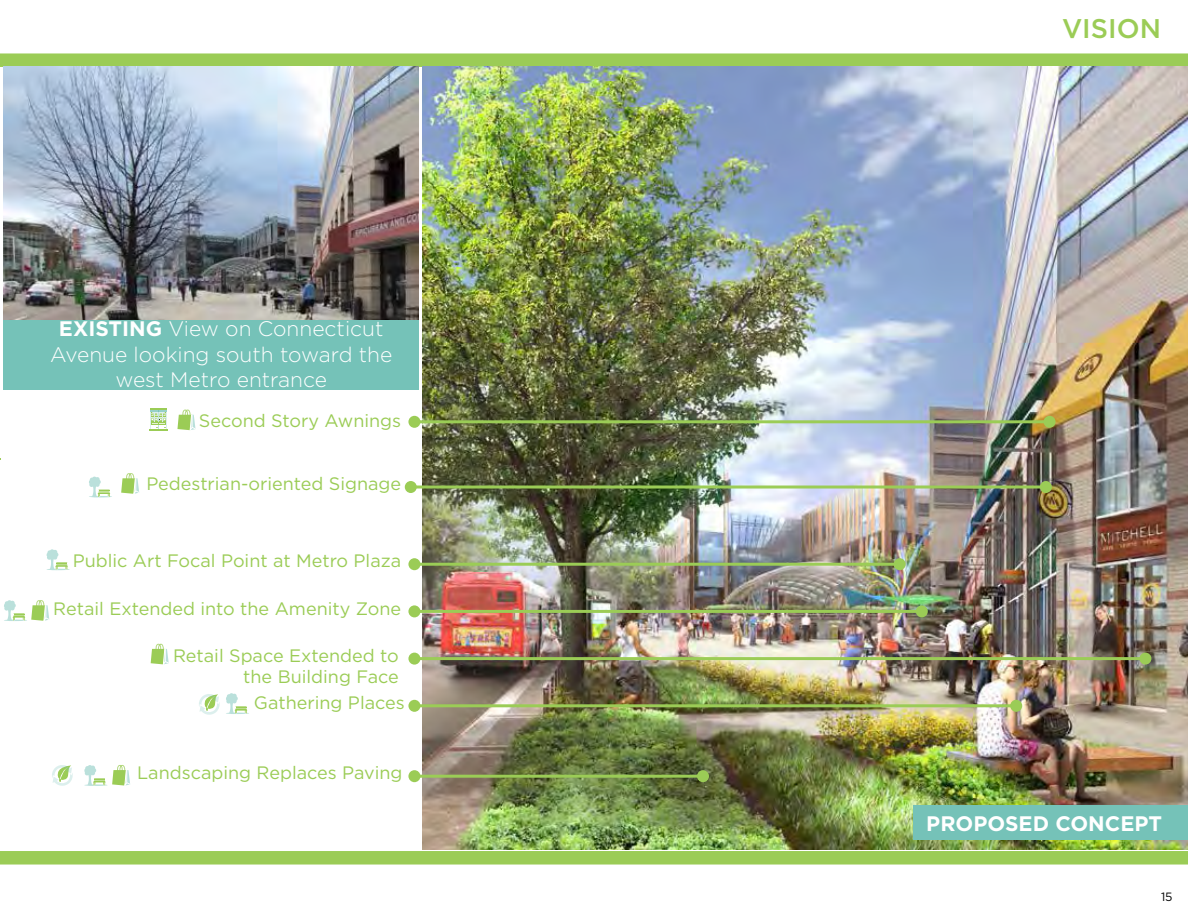
<style>
.page{position:relative;width:1188px;height:918px;background:#fff}
.page>*{position:absolute;margin:0;border:0;box-sizing:border-box;transform-origin:0 0}
.t1{font:500 27px "Gotham";color:#9bcc56}
.t2{font:300 21px/25.2px "Gotham";color:#fff;text-align:center}
.t3{font:700 21px "Gotham";color:#fff}
.t4{font:18px/21.6px "Gotham";color:#9bcc56;text-align:right}
.t5{font:12px "Gotham";color:#000}
.s1{font-weight:700}
</style>
<div class="page">
<div style="left:0;top:851px;width:1188px;height:14px;background:#9bcc56"></div>
<div style="left:0;top:53px;width:1188px;height:14px;background:#9bcc56"></div>
<svg style="left:177px;top:409px;width:19px;height:22px"></svg>
<svg style="left:121px;top:473px;width:18px;height:21px"></svg>
<svg style="left:151px;top:644px;width:18px;height:21px"></svg>
<svg style="left:84px;top:765px;width:46px;height:21px"></svg>
<svg style="left:226px;top:693px;width:23px;height:21px"></svg>
<svg style="left:4px;top:600px;width:46px;height:21px"></svg>
<svg style="left:46px;top:549px;width:24px;height:21px"></svg>
<svg style="left:89px;top:476px;width:23px;height:21px"></svg>
<img style="left:422px;top:67px;width:766px;height:783px">
<img style="left:3px;top:67px;width:415px;height:253px">
<div style="left:3px;top:320px;width:415px;height:69px;background:#75c2b8"></div>
<hr style="left:414px;top:420px;width:636px;height:3px;background:#9bcc56">
<div style="left:408px;top:416px;width:12px;height:12px;background:#9bcc56;border-radius:50%"></div>
<div style="left:1044px;top:416px;width:12px;height:12px;background:#9bcc56;border-radius:50%"></div>
<hr style="left:411px;top:486px;width:635px;height:3px;background:#9bcc56">
<div style="left:405px;top:481px;width:12px;height:12px;background:#9bcc56;border-radius:50%"></div>
<div style="left:1040px;top:481px;width:12px;height:12px;background:#9bcc56;border-radius:50%"></div>
<hr style="left:414px;top:563px;width:486px;height:3px;background:#9bcc56">
<div style="left:408px;top:558px;width:12px;height:12px;background:#9bcc56;border-radius:50%"></div>
<div style="left:894px;top:558px;width:12px;height:12px;background:#9bcc56;border-radius:50%"></div>
<hr style="left:414px;top:610px;width:508px;height:3px;background:#9bcc56">
<div style="left:408px;top:605px;width:12px;height:12px;background:#9bcc56;border-radius:50%"></div>
<div style="left:916px;top:605px;width:12px;height:12px;background:#9bcc56;border-radius:50%"></div>
<hr style="left:414px;top:657px;width:731px;height:3px;background:#9bcc56">
<div style="left:408px;top:653px;width:12px;height:12px;background:#9bcc56;border-radius:50%"></div>
<div style="left:1139px;top:653px;width:12px;height:12px;background:#9bcc56;border-radius:50%"></div>
<hr style="left:414px;top:704px;width:602px;height:3px;background:#9bcc56">
<div style="left:408px;top:700px;width:12px;height:12px;background:#9bcc56;border-radius:50%"></div>
<div style="left:1010px;top:700px;width:12px;height:12px;background:#9bcc56;border-radius:50%"></div>
<hr style="left:414px;top:775px;width:289px;height:3px;background:#9bcc56">
<div style="left:408px;top:770px;width:12px;height:12px;background:#9bcc56;border-radius:50%"></div>
<div style="left:697px;top:770px;width:12px;height:12px;background:#9bcc56;border-radius:50%"></div>
<svg style="left:199px;top:694px;width:21px;height:21px"></svg>
<svg style="left:52px;top:765px;width:21px;height:21px"></svg>
<div style="left:913px;top:805px;width:275px;height:35px;background:#75c2b8"></div>
<svg style="left:149px;top:408px;width:19px;height:23px"></svg>
<p class="t2" style="left:50px;top:316px;width:344px"><span class="s1">EXISTING</span> View on Connecticut<br>Avenue looking south toward the west Metro entrance</p>
<p class="t4" style="left:199px;top:409px;width:204px">Second Story Awnings</p>
<p class="t4" style="left:146px;top:473px;width:256px">Pedestrian-oriented Signage</p>
<p class="t4" style="left:73px;top:550px;width:330px">Public Art Focal Point at Metro Plaza</p>
<p class="t4" style="left:53px;top:597px;width:349px">Retail Extended into the Amenity Zone</p>
<p class="t4" style="left:173px;top:644px;width:227px">Retail Space Extended to the Building Face</p>
<p class="t4" style="left:254px;top:692px;width:152px">Gathering Places</p>
<p class="t4" style="left:137px;top:762px;width:267px">Landscaping Replaces Paving</p>
<h1 class="t1" style="left:1062px;top:11px;width:100px">VISION</h1>
<p class="t3" style="left:926px;top:810px;width:237px">PROPOSED CONCEPT</p>
<p class="t5" style="left:1161px;top:889px;width:13px">15</p>
</div>
